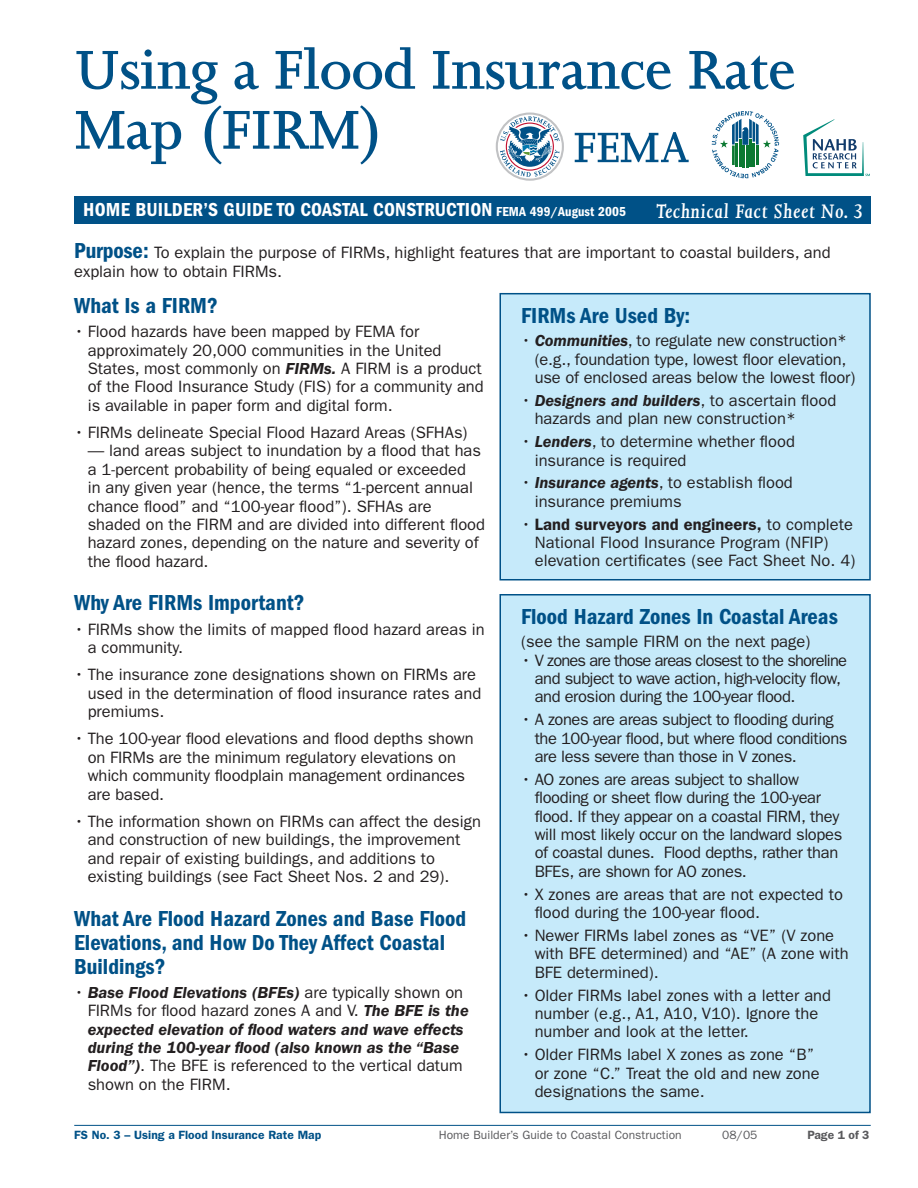
<style>
.page{position:relative;width:918px;height:1188px;background:#fff}
.page>*{position:absolute;margin:0;border:0;box-sizing:border-box;transform-origin:0 0}
.t1{font:600 63px/60px "Joanna MT Std";letter-spacing:-.015em;color:#005187}
.t2{font:22.5px/24px "ITC Franklin Gothic Std Dm Cd";color:#005187}
.t3{font:italic 600 22.5px "Joanna MT Std";letter-spacing:.025em;color:#fff}
.t4{font:19.5px "ITC Franklin Gothic Std Dm Cd";letter-spacing:.01em;color:#fff}
.t5{font:16.5px/18.5px "ITC Franklin Gothic Std";color:#231f20}
.t6{font:italic 600 16.5px/18.3px "ITC Franklin Gothic Std";color:#231f20}
.t7{font:16.5px/18.5px "ITC Franklin Gothic Std";letter-spacing:-.025em;color:#231f20}
.t8{font:16.5px/18.5px "ITC Franklin Gothic Std";letter-spacing:-.02em;color:#231f20}
.t9{font:12px "ITC Franklin Gothic Std";letter-spacing:.005em;color:#5a5a5d}
.t10{font:600 12px "ITC Franklin Gothic Std";letter-spacing:.005em;color:#005187}
.t11{font:600 12px "ITC Franklin Gothic Std";color:#5a5a5d}
.s1{font-size:13.5px}
.s2{font-family:"ITC Franklin Gothic Std Dm Cd";font-size:22.5px;color:#005187}
.s3{font-weight:600;font-style:italic}
.s4{font-weight:400;font-style:normal}
.s5{font-weight:600}
</style>
<div class="page">
<div style="left:74px;top:196px;width:797px;height:28px;background:#005187"></div>
<svg style="left:575px;top:132px;width:114px;height:30px"></svg>
<svg style="left:496px;top:112px;width:68px;height:69px"></svg>
<svg style="left:712px;top:111px;width:67px;height:67px"></svg>
<hr style="left:74px;top:1125px;width:797px;height:1px;background:#005187">
<svg style="left:803px;top:119px;width:67px;height:57px"></svg>
<div style="left:500px;top:294px;width:370px;height:286px;background:#c6eafa"></div>
<div style="left:500px;top:293px;width:371px;height:287px;border:2px solid #005187"></div>
<div style="left:500px;top:595px;width:370px;height:517px;background:#c6eafa"></div>
<div style="left:500px;top:594px;width:371px;height:519px;border:2px solid #005187"></div>
<h1 class="t1" style="left:74px;top:40px;width:723px">Using a Flood Insurance Rate<br>Map (FIRM)</h1>
<p class="t4" style="left:83px;top:198px;width:544px">HOME BUILDER’S GUIDE TO COASTAL CONSTRUCTION <span class="s1">FEMA 499/August 2005</span></p>
<h2 class="t3" style="left:655px;top:199px;width:209px">Technical Fact Sheet No. 3</h2>
<p class="t5" style="left:74px;top:244px;width:758px"><span class="s2">Purpose:</span> To explain the purpose of FIRMs, highlight features that are important to coastal builders, and explain how to obtain FIRMs.</p>
<h2 class="t2" style="left:74px;top:293px;width:145px">What Is a FIRM?</h2>
<p class="t5" style="left:88px;top:322px;width:398px;text-indent:-13px">• Flood hazards have been mapped by FEMA for approximately 20,000 communities in the United States, most commonly on <span class="s3">FIRMs.</span> A FIRM is a product of the Flood Insurance Study (FIS) for a community and is available in paper form and digital form.</p>
<p class="t5" style="left:74px;top:423px;width:395px">• FIRMs delineate Special Flood Hazard Areas (SFHAs)</p>
<p class="t5" style="left:88px;top:442px;width:399px">— land areas subject to inundation by a flood that has a 1-percent probability of being equaled or exceeded<br>in any given year (hence, the terms “1-percent annual chance flood” and “100-year flood”). SFHAs are shaded on the FIRM and are divided into different flood hazard zones, depending on the nature and severity of the flood hazard.</p>
<h2 class="t2" style="left:74px;top:591px;width:232px">Why Are FIRMs Important?</h2>
<p class="t5" style="left:88px;top:620px;width:398px;text-indent:-13px">• FIRMs show the limits of mapped flood hazard areas in a community.</p>
<p class="t5" style="left:88px;top:666px;width:395px;text-indent:-13px">• The insurance zone designations shown on FIRMs are used in the determination of flood insurance rates and premiums.</p>
<p class="t5" style="left:88px;top:730px;width:387px;text-indent:-13px">• The 100-year flood elevations and flood depths shown on FIRMs are the minimum regulatory elevations on which community floodplain management ordinances are based.</p>
<p class="t5" style="left:88px;top:812px;width:395px;text-indent:-13px">• The information shown on FIRMs can affect the design and construction of new buildings, the improvement and repair of existing buildings, and additions to existing buildings (see Fact Sheet Nos. 2 and 29).</p>
<h2 class="t2" style="left:74px;top:906px;width:394px">What Are Flood Hazard Zones and Base Flood<br>Elevations, and How Do They Affect Coastal<br>Buildings?</h2>
<p class="t6" style="left:88px;top:983px;width:382px;text-indent:-13px"><span class="s4">•</span> Base Flood Elevations (BFEs) <span class="s4">are typically shown on FIRMs for flood hazard zones A and V.</span> The BFE is the expected elevation of flood waters and wave effects during the 100-year flood (also known as the “Base Flood”)<span class="s4">. The BFE is referenced to the vertical datum shown on the FIRM.</span></p>
<h2 class="t2" style="left:521px;top:304px;width:170px">FIRMs Are Used By:</h2>
<p class="t5" style="left:535px;top:332px;width:322px;text-indent:-13px">• <span class="s3">Communities</span>, to regulate new construction* (e.g., foundation type, lowest floor elevation, use of enclosed areas below the lowest floor)</p>
<p class="t5" style="left:535px;top:391px;width:303px;text-indent:-13px">• <span class="s3">Designers and builders</span>, to ascertain flood hazards and plan new construction*</p>
<p class="t5" style="left:535px;top:433px;width:262px;text-indent:-14px">• <span class="s3">Lenders</span>, to determine whether flood insurance is required</p>
<p class="t5" style="left:535px;top:474px;width:260px;text-indent:-14px">• <span class="s3">Insurance agents</span>, to establish flood insurance premiums</p>
<p class="t5" style="left:535px;top:515px;width:322px;text-indent:-14px">• <span class="s5">Land surveyors and engineers,</span> to complete<br>National Flood Insurance Program (NFIP) elevation certificates (see Fact Sheet No. 4)</p>
<h2 class="t2" style="left:521px;top:605px;width:318px">Flood Hazard Zones In Coastal Areas</h2>
<p class="t5" style="left:521px;top:633px;width:291px">(see the sample FIRM on the next page)</p>
<p class="t7" style="left:535px;top:651px;width:314px;text-indent:-13px">• V zones are those areas closest to the shoreline and subject to wave action, high-velocity flow, and erosion during the 100-year flood.</p>
<p class="t7" style="left:535px;top:711px;width:314px;text-indent:-13px">• A zones are areas subject to flooding during the 100-year flood, but where flood conditions are less severe than those in V zones.</p>
<p class="t8" style="left:535px;top:770px;width:309px;text-indent:-13px">• AO zones are areas subject to shallow flooding or sheet flow during the 100-year flood. If they appear on a coastal FIRM, they will most likely occur on the landward slopes of coastal dunes. Flood depths, rather than BFEs, are shown for AO zones.</p>
<p class="t5" style="left:535px;top:885px;width:310px;text-indent:-13px">• X zones are areas that are not expected to flood during the 100-year flood.</p>
<p class="t5" style="left:535px;top:926px;width:315px;text-indent:-13px">• Newer FIRMs label zones as “VE” (V zone with BFE determined) and “AE” (A zone with<br>BFE determined).</p>
<p class="t5" style="left:535px;top:986px;width:298px;text-indent:-13px">• Older FIRMs label zones with a letter and number (e.g., A1, A10, V10). Ignore the number and look at the letter.</p>
<p class="t5" style="left:535px;top:1046px;width:286px;text-indent:-13px">• Older FIRMs label X zones as zone “B” or zone “C.” Treat the old and new zone designations the same.</p>
<p class="t10" style="left:74px;top:1127px;width:249px">FS No. 3 – Using a Flood Insurance Rate Map</p>
<p class="t9" style="left:439px;top:1128px;width:245px">Home Builder’s Guide to Coastal Construction</p>
<p class="t9" style="left:722px;top:1128px;width:37px">08/05</p>
<p class="t11" style="left:807px;top:1128px;width:64px">Page 1 of 3</p>
</div>
